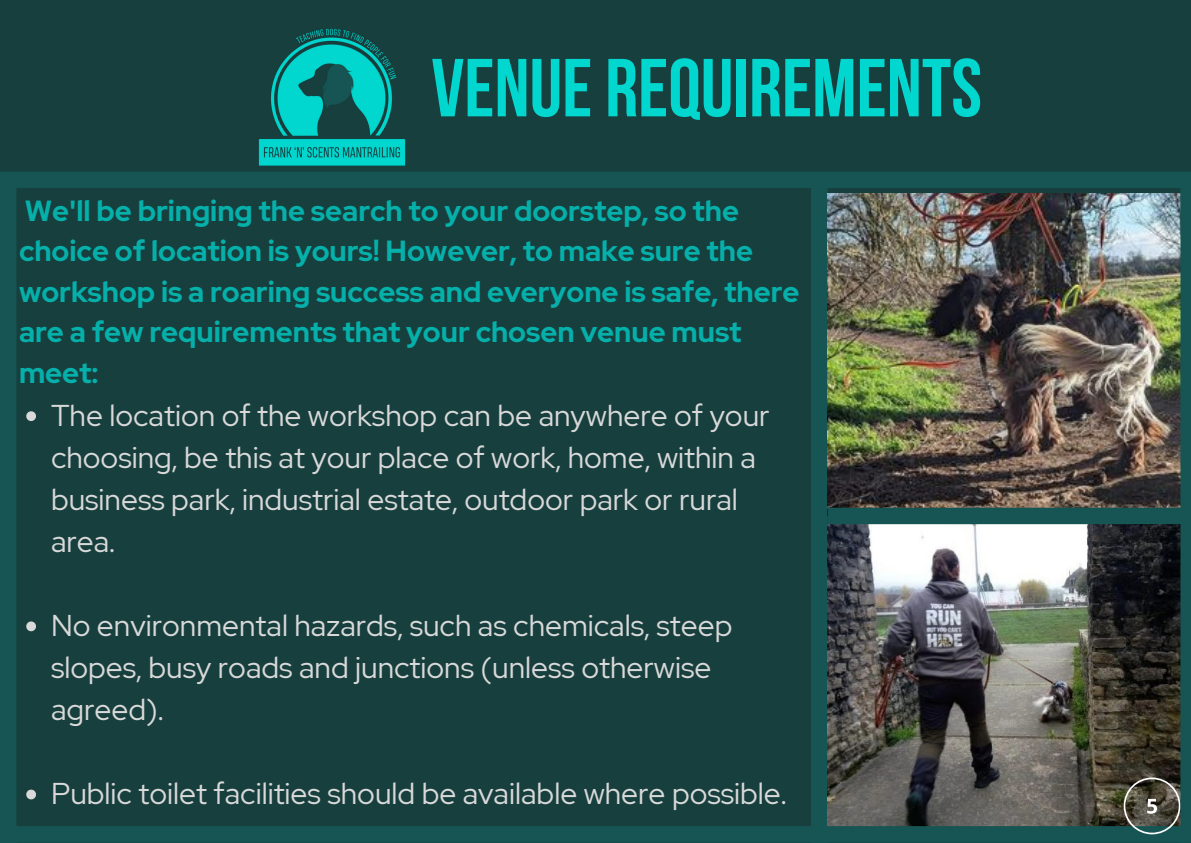
<style>
.page{position:relative;width:1191px;height:843px;background:#fff}
.page>*{position:absolute;margin:0;border:0;box-sizing:border-box;transform-origin:0 0}
.t1{font:82px "Bebas Neue Cyrillic";color:#02d7cf}
.t2{font:30px/42px "Red Hat Display";color:#d9d9d9}
.t3{font:700 29px/40.5px "Red Hat Display";color:#06b0aa}
</style>
<div class="page">
<div style="left:0;top:0;width:1190px;height:842px;background:#173f3e"></div>
<img style="left:258px;top:28px;width:148px;height:138px">
<div style="left:0;top:171px;width:1190px;height:17px;background:#165553"></div>
<div style="left:0;top:180px;width:16px;height:662px;background:#165553"></div>
<svg style="left:26px;top:411px;width:10px;height:10px"></svg>
<svg style="left:26px;top:621px;width:10px;height:10px"></svg>
<svg style="left:26px;top:789px;width:10px;height:10px"></svg>
<div style="left:811px;top:176px;width:16px;height:666px;background:#165553"></div>
<img style="left:827px;top:524px;width:353px;height:301px">
<div style="left:0;top:825px;width:1190px;height:17px;background:#165553"></div>
<svg style="left:1123px;top:777px;width:57px;height:57px;background:#575b51"></svg>
<img style="left:827px;top:193px;width:353px;height:314px">
<div style="left:1180px;top:176px;width:10px;height:666px;background:#165553"></div>
<div style="left:827px;top:507px;width:363px;height:17px;background:#165553"></div>
<p class="t1" style="left:431px;top:55px;width:552px">VENUE REQUIREMENTS</p>
<p class="t3" style="left:19px;top:190px;width:782px">We'll be bringing the search to your doorstep, so the choice of location is yours! However, to make sure the workshop is a roaring success and everyone is safe, there are a few requirements that your chosen venue must meet:</p>
<h1 class="t2" style="left:51px;top:393px;width:720px">The location of the workshop can be anywhere of your choosing, be this at your place of work, home, within a business park, industrial estate, outdoor park or rural area.</h1>
<h2 class="t2" style="left:51px;top:603px;width:683px">No environmental hazards, such as chemicals, steep slopes, busy roads and junctions (unless otherwise agreed).</h2>
<p class="t2" style="left:51px;top:771px;width:737px">Public toilet facilities should be available where possible.</p>
</div>
